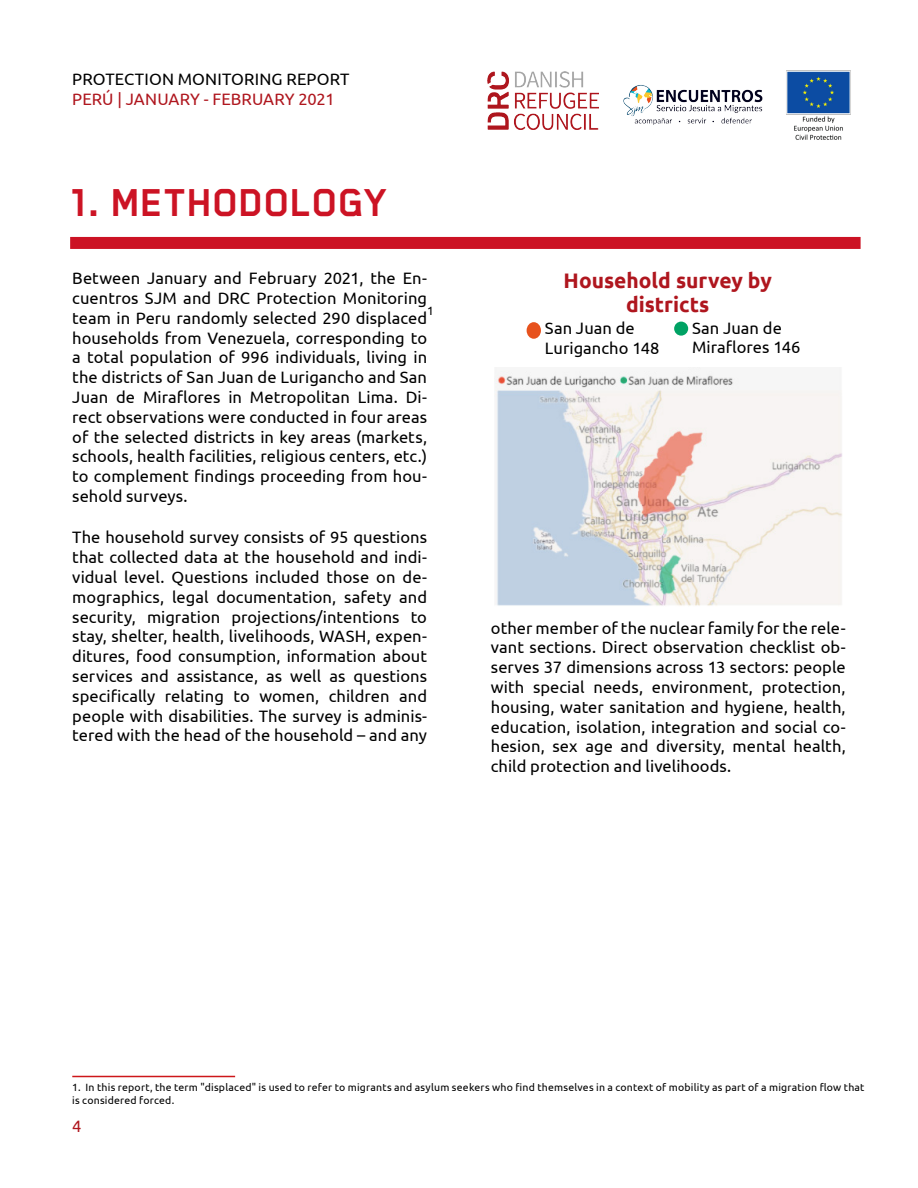
<style>
.page{position:relative;width:918px;height:1188px;background:#fff}
.page>*{position:absolute;margin:0;border:0;box-sizing:border-box;transform-origin:0 0}
.t1{font:700 45px "Blender Pro";letter-spacing:-.005em;color:#cc1324}
.t2{font:700 21px/24px "Ubuntu";color:#af161e;text-align:center}
.t3{font:16.5px/19.8px "Ubuntu";letter-spacing:.005em;color:#000;text-align:justify}
.t4{font:16.5px "Ubuntu";color:#af161e}
.t5{font:12px "Ubuntu";color:#000}
.t6{font:10.5px/12.6px "Ubuntu";letter-spacing:.02em;color:#000}
</style>
<div class="page">
<img style="left:487px;top:71px;width:112px;height:58px">
<img style="left:786px;top:70px;width:65px;height:70px">
<img style="left:623px;top:85px;width:140px;height:40px">
<div style="left:70px;top:237px;width:791px;height:12px;background:#cc1324"></div>
<hr style="left:72px;top:1076px;width:163px;height:1px;background:#cd171a">
<img style="left:494px;top:367px;width:348px;height:239px">
<div style="left:527px;top:322px;width:14px;height:17px;background:#e7521d;border-radius:50%"></div>
<div style="left:674px;top:322px;width:14px;height:14px;background:#00a264;border-radius:50%"></div>
<p class="t3" style="left:72px;top:69px;width:279px">PROTECTION MONITORING REPORT</p>
<p class="t4" style="left:72px;top:89px;width:264px">PERÚ JANUARY - FEBRUARY 2021</p>
<h1 class="t1" style="left:68px;top:178px;width:322px">1. METHODOLOGY</h1>
<p class="t3" style="left:72px;top:268px;width:356px">Between January and February 2021, the En&shy;cuentros SJM and DRC Protection Monitoring team in Peru randomly selected 290 displaced households from Venezuela, corresponding to a total population of 996 individuals, living in the districts of San Juan de Lurigancho and San Juan de Miraflores in Metropolitan Lima. Di&shy;rect observations were conducted in four areas of the selected districts in key areas (markets, schools, health facilities, religious centers, etc.) to complement findings proceeding from hou&shy;sehold surveys.</p>
<p class="t3" style="left:72px;top:527px;width:356px">The household survey consists of 95 questions that collected data at the household and indi&shy;vidual level. Questions included those on de&shy;mographics, legal documentation, safety and security, migration projections/intentions to stay, shelter, health, livelihoods, WASH, expen&shy;ditures, food consumption, information about services and assistance, as well as questions specifically relating to women, children and people with disabilities. The survey is adminis&shy;tered with the head of the household – and any</p>
<p class="t5" style="left:427px;top:303px;width:8px">1</p>
<p class="t2" style="left:564px;top:269px;width:210px">Household survey by districts</p>
<p class="t3" style="left:545px;top:318px;width:116px">San Juan de<br>Lurigancho 148</p>
<p class="t3" style="left:692px;top:317px;width:110px">San Juan de<br>Miraflores 146</p>
<p class="t3" style="left:491px;top:617px;width:356px">other member of the nuclear family for the rele&shy;vant sections. Direct observation checklist ob&shy;serves 37 dimensions across 13 sectors: people with special needs, environment, protection, housing, water sanitation and hygiene, health, education, isolation, integration and social co&shy;hesion, sex age and diversity, mental health, child protection and livelihoods.</p>
<p class="t6" style="left:72px;top:1081px;width:794px">1. In this report, the term "displaced" is used to refer to migrants and asylum seekers who find themselves in a context of mobility as part of a migration flow that is considered forced.</p>
<p class="t4" style="left:72px;top:1116px;width:11px">4</p>
</div>
